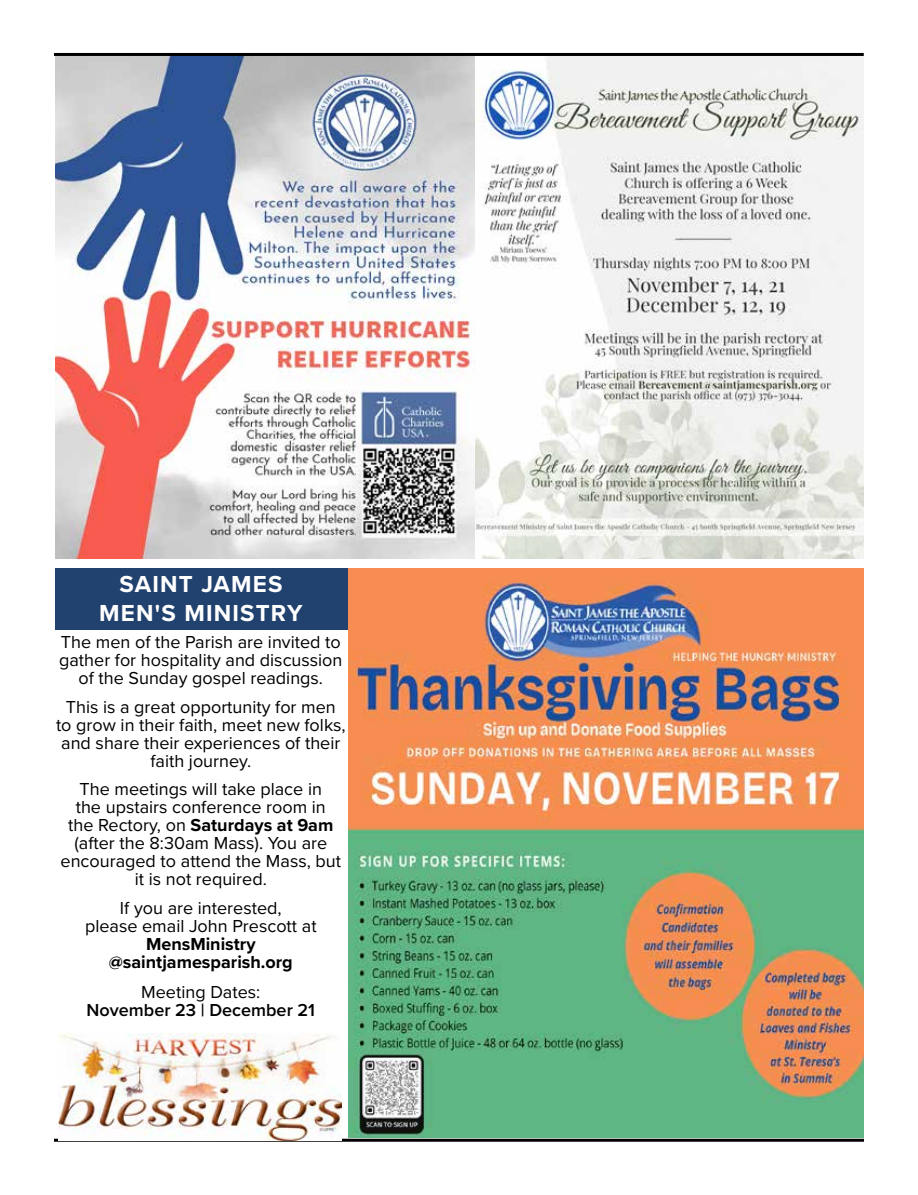
<style>
.page{position:relative;width:918px;height:1195px;background:#fff}
.page>*{position:absolute;margin:0;border:0;box-sizing:border-box;transform-origin:0 0}
.t1{font:700 24px/28.8px "Proxima Nova";letter-spacing:.05em;color:#fff;text-align:center}
.t2{font:18px/18px "Proxima Nova";color:#000;text-align:center}
.t3{font:700 18px/18px "Proxima Nova";color:#000;text-align:center}
.t4{font:600 18px "Proxima Nova";color:#000}
.s1{font-weight:700}
</style>
<div class="page">
<img style="left:348px;top:568px;width:516px;height:569px">
<svg style="left:54px;top:1138px;width:810px;height:4px;background:#535252"></svg>
<div style="left:55px;top:568px;width:293px;height:62px;background:#21426f"></div>
<img style="left:55px;top:56px;width:809px;height:502px">
<img style="left:58px;top:1034px;width:284px;height:106px">
<hr style="left:54px;top:53px;width:810px;height:3px;background:#000">
<h1 class="t1" style="left:99px;top:569px;width:205px">SAINT JAMES<br>MEN'S MINISTRY</h1>
<p class="t2" style="left:59px;top:632px;width:285px">The men of the Parish are invited to gather for hospitality and discussion of the Sunday gospel readings.</p>
<p class="t2" style="left:56px;top:697px;width:291px">This is a great opportunity for men to grow in their faith, meet new folks, and share their experiences of their faith journey.</p>
<p class="t2" style="left:61px;top:779px;width:282px">The meetings will take place in<br>the upstairs conference room in<br>the Rectory, on <span class="s1">Saturdays at 9am </span>(after the 8:30am Mass). You are encouraged to attend the Mass, but it is not required.</p>
<p class="t2" style="left:85px;top:898px;width:233px">If you are interested,<br>please email John Prescott at</p>
<p class="t3" style="left:109px;top:934px;width:185px">MensMinistry @saintjamesparish.org</p>
<p class="t2" style="left:141px;top:982px;width:121px">Meeting Dates:</p>
<p class="t4" style="left:87px;top:996px;width:230px">November 23 | December 21</p>
</div>
